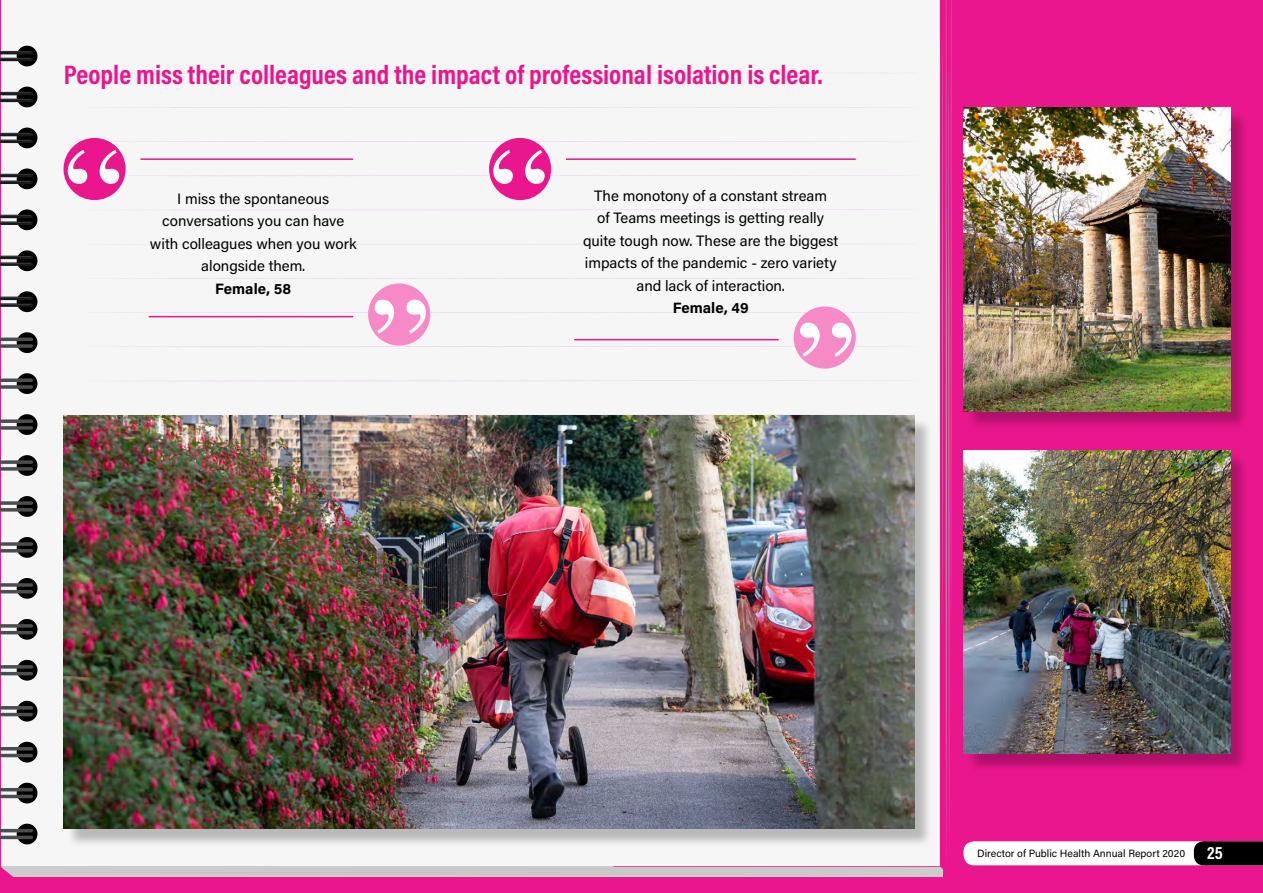
<style>
.page{position:relative;width:1263px;height:893px;background:#ea168d}
.page>*{position:absolute;margin:0;border:0;box-sizing:border-box;transform-origin:0 0}
.t1{font:700 27px "Acumin Pro Cond";color:#ea168d}
.t2{font:15px/22.5px "Acumin Pro";color:#000;text-align:center}
.t3{font:700 15px "Acumin Pro";color:#000}
.t4{font:10.5px "Acumin Pro";color:#000}
.s1{font-family:"Acumin Pro Cond";font-weight:700;font-size:18px;color:#fff}
</style>
<div class="page">
<svg style="left:963px;top:841px;width:300px;height:24px;background:#c5c1c4"></svg>
<img style="left:0;top:0;width:952px;height:877px">
<hr style="left:149px;top:316px;width:204px;height:1px;background:#ea168d">
<hr style="left:574px;top:339px;width:205px;height:1px;background:#ea168d">
<div style="left:966px;top:110px;width:282px;height:320px;background:#000;opacity:.25"></div>
<img style="left:963px;top:108px;width:267px;height:303px">
<div style="left:966px;top:453px;width:282px;height:320px;background:#000;opacity:.25"></div>
<img style="left:963px;top:451px;width:267px;height:303px">
<h1 class="t1" style="left:64px;top:56px;width:760px">People miss their colleagues and the impact of professional isolation is clear.</h1>
<p class="t2" style="left:150px;top:186px;width:208px">I miss the spontaneous conversations you can have with colleagues when you work alongside them.</p>
<p class="t3" style="left:215px;top:278px;width:78px">Female, 58</p>
<p class="t2" style="left:583px;top:184px;width:257px">The monotony of a constant stream<br>of Teams meetings is getting really quite tough now. These are the biggest impacts of the pandemic - zero variety and lack of interaction.</p>
<p class="t3" style="left:673px;top:298px;width:77px">Female, 49</p>
<p class="t4" style="left:977px;top:846px;width:247px">Director of Public Health Annual Report 2020 <span class="s1">25</span></p>
</div>
